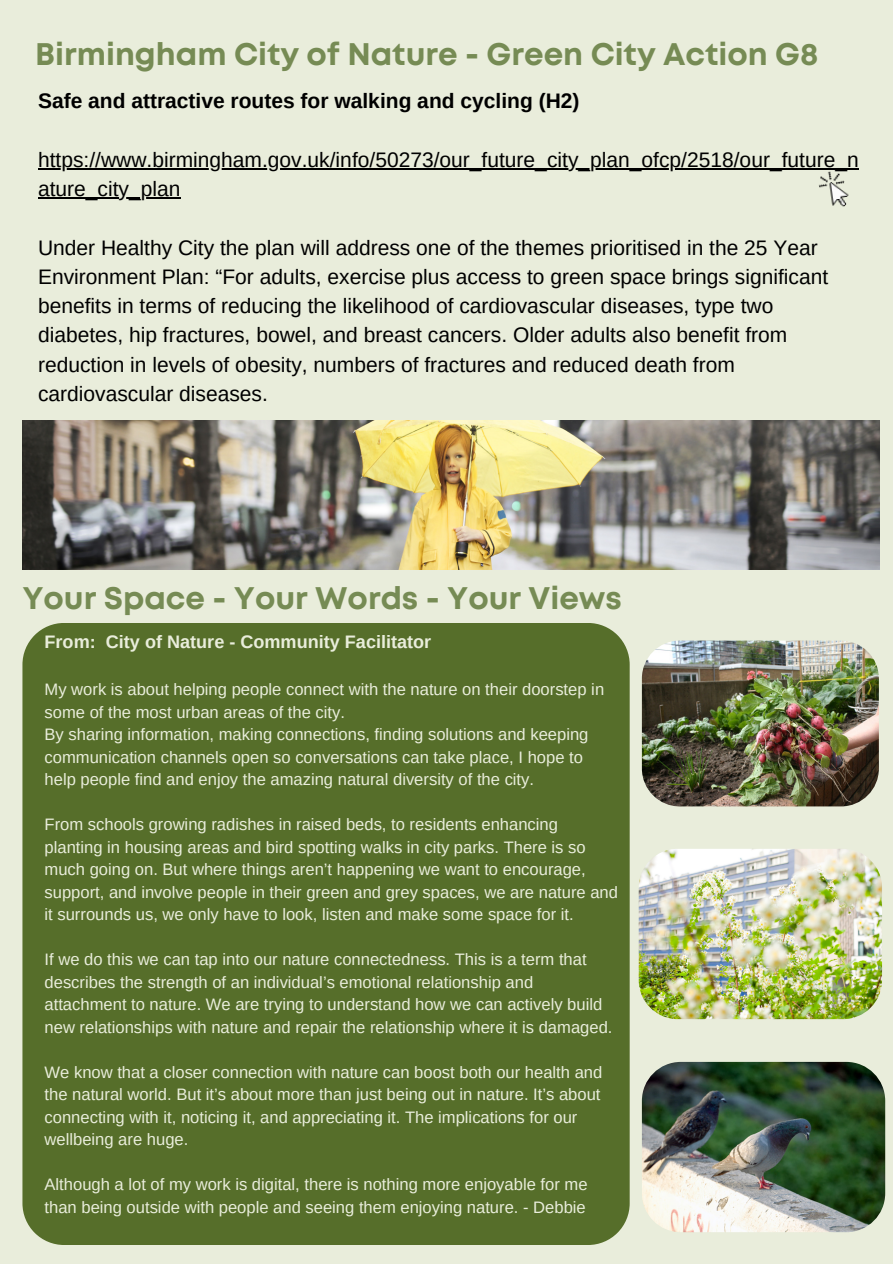
<style>
.page{position:relative;width:893px;height:1264px;background:#fff}
.page>*{position:absolute;margin:0;border:0;box-sizing:border-box;transform-origin:0 0}
.t1{font:700 31.2px "Mont";color:#768b54}
.t2{font:21px/29.2px "Arimo";color:#000}
.t3{font:700 21px "Arimo";color:#000}
.t4{font:700 18.15px "Arimo";color:#e9eddb}
.t5{font:16.65px/22.5px "Arimo";color:#e9eddb}
</style>
<div class="page">
<div style="left:0;top:0;width:892px;height:1263px;background:#e9eddb"></div>
<img style="left:22px;top:420px;width:857px;height:149px">
<hr style="left:38px;top:168px;width:820px;height:1px;background:#000">
<hr style="left:38px;top:197px;width:142px;height:1px;background:#000">
<div style="left:22px;top:623px;width:607px;height:621px;background:#566e2a"></div>
<img style="left:817px;top:168px;width:42px;height:39px">
<img style="left:641px;top:640px;width:237px;height:166px;border-radius:38px">
<img style="left:638px;top:848px;width:244px;height:171px;border-radius:39px">
<img style="left:641px;top:1061px;width:244px;height:171px;border-radius:39px">
<h1 class="t1" style="left:35px;top:42px;width:784px">Birmingham City of Nature - Green City Action G8</h1>
<h1 class="t3" style="left:38px;top:89px;width:543px">Safe and attractive routes for walking and cycling (H2)</h1>
<h2 class="t2" style="left:38px;top:145px;width:822px">https://www.birmingham.gov.uk/info/50273/our_future_city_plan_ofcp/2518/our_future_n</h2>
<h2 class="t2" style="left:38px;top:174px;width:144px">ature_city_plan</h2>
<h2 class="t2" style="left:38px;top:233px;width:791px">Under Healthy City the plan will address one of the themes prioritised in the 25 Year<br>Environment Plan: “For adults, exercise plus access to green space brings significant</h2>
<p class="t2" style="left:38px;top:291px;width:750px">benefits in terms of reducing the likelihood of cardiovascular diseases, type two diabetes, hip fractures, bowel, and breast cancers. Older adults also benefit from reduction in levels of obesity, numbers of fractures and reduced death from cardiovascular diseases.</p>
<h3 class="t1" style="left:22px;top:586px;width:601px">Your Space - Your Words - Your Views</h3>
<p class="t4" style="left:45px;top:631px;width:388px">From: City of Nature - Community Facilitator</p>
<p class="t5" style="left:45px;top:678px;width:561px">My work is about helping people connect with the nature on their doorstep in some of the most urban areas of the city.</p>
<p class="t5" style="left:45px;top:723px;width:545px">By sharing information, making connections, finding solutions and keeping communication channels open so conversations can take place, I hope to help people find and enjoy the amazing natural diversity of the city.</p>
<p class="t5" style="left:45px;top:813px;width:575px">From schools growing radishes in raised beds, to residents enhancing planting in housing areas and bird spotting walks in city parks. There is so much going on. But where things aren’t happening we want to encourage, support, and involve people in their green and grey spaces, we are nature and it surrounds us, we only have to look, listen and make some space for it.</p>
<p class="t5" style="left:45px;top:948px;width:569px">If we do this we can tap into our nature connectedness. This is a term that describes the strength of an individual’s emotional relationship and attachment to nature. We are trying to understand how we can actively build new relationships with nature and repair the relationship where it is damaged.</p>
<p class="t5" style="left:45px;top:1060px;width:559px">We know that a closer connection with nature can boost both our health and the natural world. But it’s about more than just being out in nature. It’s about connecting with it, noticing it, and appreciating it. The implications for our wellbeing are huge.</p>
<p class="t5" style="left:45px;top:1173px;width:544px">Although a lot of my work is digital, there is nothing more enjoyable for me than being outside with people and seeing them enjoying nature. - Debbie</p>
</div>
